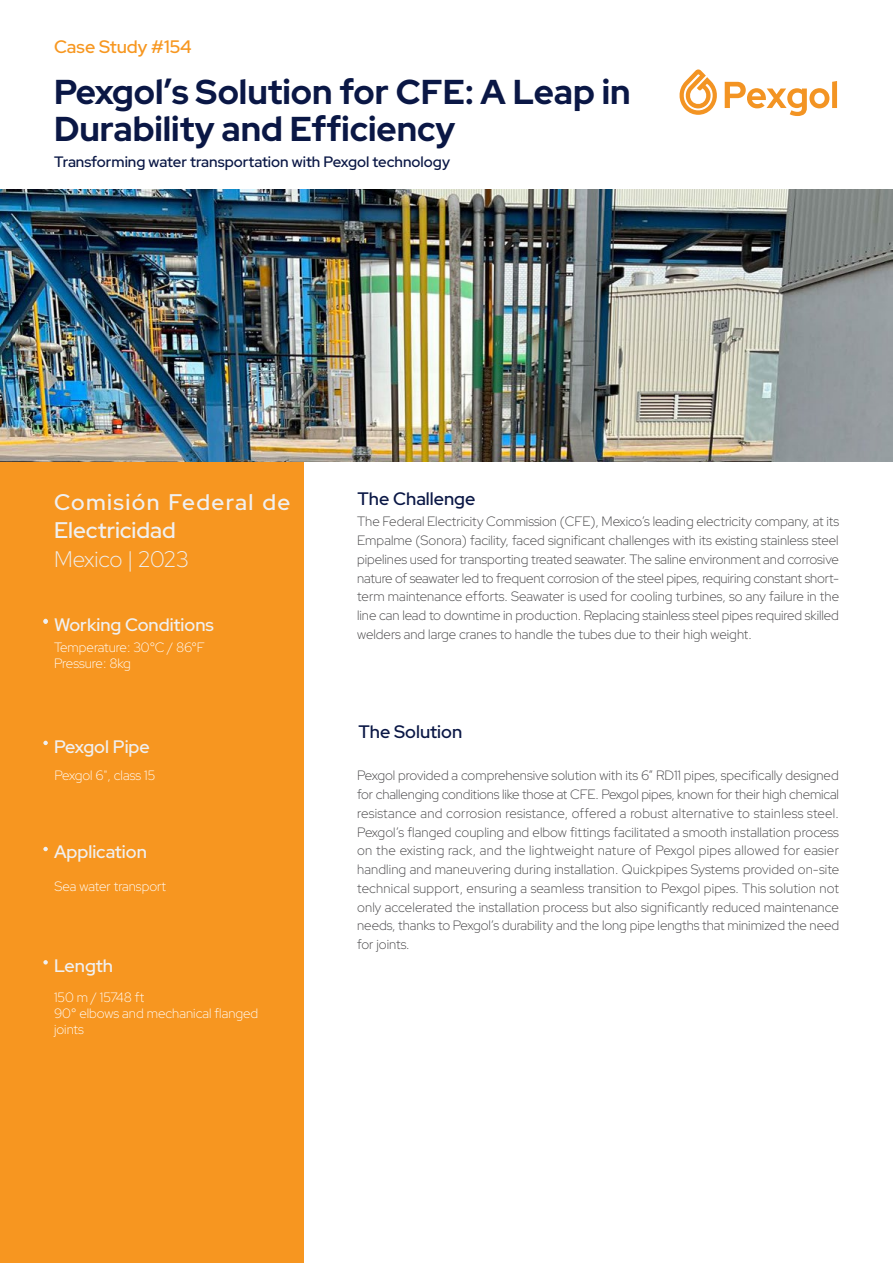
<style>
.page{position:relative;width:893px;height:1263px;background:#fff}
.page>*{position:absolute;margin:0;border:0;box-sizing:border-box;transform-origin:0 0}
.t1{font:300 34.5px/37.5px "Red Hat Display";color:#0a1745}
.t2{font:500 22.5px/28.5px "Red Hat Display";letter-spacing:.045em;color:#f0f0f0}
.t3{font:300 22.5px "Red Hat Display";color:#f0f0f0}
.t4{font:500 18px "Red Hat Display";color:#f0f0f0}
.t5{font:500 18px "Red Hat Display";color:#0a1745}
.t6{font:500 18px "Red Hat Display";color:#f79720}
.t7{font:500 15px "Red Hat Display";color:#0a1745}
.t8{font:300 13.5px/18.8px "Red Hat Display";letter-spacing:-.005em;color:#414042;text-align:justify}
.t9{font:300 13.5px/16.2px "Red Hat Display";color:#fff}
</style>
<div class="page">
<div style="left:0;top:462px;width:303px;height:801px;background:#f79620"></div>
<svg style="left:679px;top:69px;width:38px;height:46px"></svg>
<svg style="left:725px;top:81px;width:112px;height:35px"></svg>
<svg style="left:43px;top:741px;width:5px;height:4px"></svg>
<svg style="left:43px;top:847px;width:5px;height:4px"></svg>
<svg style="left:43px;top:960px;width:5px;height:4px"></svg>
<img style="left:0;top:189px;width:893px;height:272px">
<svg style="left:43px;top:619px;width:5px;height:5px"></svg>
<h3 class="t6" style="left:54px;top:35px;width:139px">Case Study #154</h3>
<h1 class="t1" style="left:54px;top:72px;width:578px">Pexgol’s Solution for CFE: A Leap in<br>Durability and Efficiency</h1>
<p class="t7" style="left:54px;top:152px;width:398px">Transforming water transportation with Pexgol technology</p>
<h2 class="t2" style="left:54px;top:487px;width:238px">Comisión Federal de<br>Electricidad</h2>
<h2 class="t3" style="left:54px;top:544px;width:136px">Mexico | 2023</h2>
<h3 class="t4" style="left:54px;top:613px;width:161px">Working Conditions</h3>
<p class="t9" style="left:54px;top:638px;width:152px">Temperature: 30°C / 86°F<br>Pressure: 8kg</p>
<h3 class="t4" style="left:54px;top:734px;width:97px">Pexgol Pipe</h3>
<p class="t9" style="left:54px;top:767px;width:102px">Pexgol 6", class 15</p>
<h3 class="t4" style="left:54px;top:839px;width:94px">Application</h3>
<p class="t9" style="left:54px;top:878px;width:113px">Sea water transport</p>
<h3 class="t4" style="left:54px;top:954px;width:61px">Length</h3>
<p class="t9" style="left:54px;top:989px;width:206px">150 m / 15748 ft<br>90° elbows and mechanical flanged joints</p>
<h3 class="t5" style="left:358px;top:486px;width:119px">The Challenge</h3>
<p class="t8" style="left:357px;top:512px;width:483px">The Federal Electricity Commission (CFE), Mexico’s leading electricity company, at its Empalme (Sonora) facility, faced significant challenges with its existing stainless steel pipelines used for transporting treated seawater. The saline environment and corrosive nature of seawater led to frequent corrosion of the steel pipes, requiring constant short&shy;term maintenance efforts. Seawater is used for cooling turbines, so any failure in the line can lead to downtime in production. Replacing stainless steel pipes required skilled welders and large cranes to handle the tubes due to their high weight.</p>
<h3 class="t5" style="left:358px;top:720px;width:105px">The Solution</h3>
<p class="t8" style="left:357px;top:766px;width:483px">Pexgol provided a comprehensive solution with its 6” RD11 pipes, specifically designed for challenging conditions like those at CFE. Pexgol pipes, known for their high chemical resistance and corrosion resistance, offered a robust alternative to stainless steel.<br>Pexgol’s flanged coupling and elbow fittings facilitated a smooth installation process on the existing rack, and the lightweight nature of Pexgol pipes allowed for easier handling and maneuvering during installation. Quickpipes Systems provided on-site technical support, ensuring a seamless transition to Pexgol pipes. This solution not only accelerated the installation process but also significantly reduced maintenance needs, thanks to Pexgol’s durability and the long pipe lengths that minimized the need for joints.</p>
</div>
